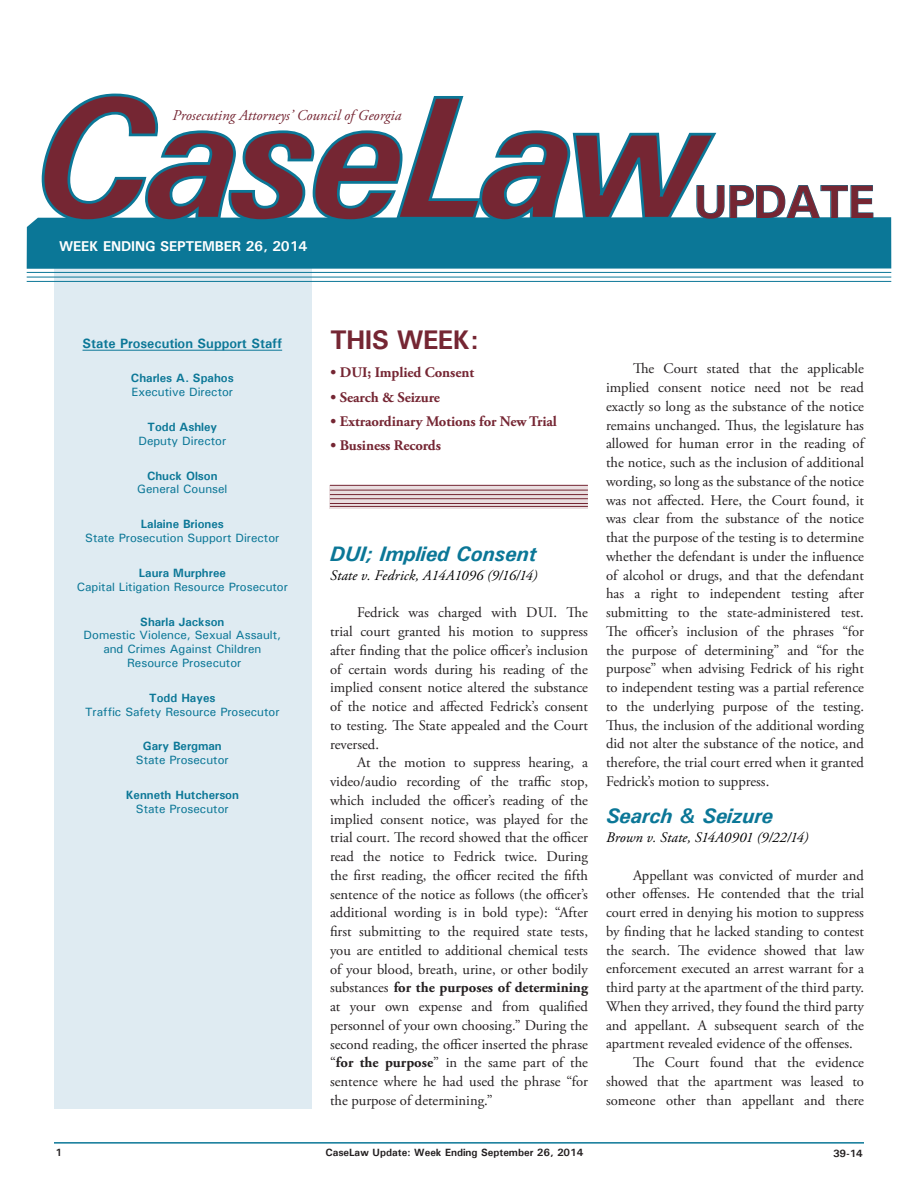
<style>
.page{position:relative;width:918px;height:1188px;background:#fff}
.page>*{position:absolute;margin:0;border:0;box-sizing:border-box;transform-origin:0 0}
.t1{font:700 47.1px "Univers";letter-spacing:-.025em;color:#752633}
.t2{font:700 27px "Univers";letter-spacing:-.025em;color:#752633}
.Subtitle{font:italic 700 21px "Univers";color:#0b7797}
.t3{font:italic 15px "Adobe Garamond Pro";color:#752633}
.t4{font:14.7px/18.8px "Adobe Garamond Pro";color:#231f20;text-align:justify}
.t5{font:700 14.7px "Adobe Garamond Pro";letter-spacing:-.005em;color:#752633}
.case_name{font:italic 14.7px "Adobe Garamond Pro";letter-spacing:.005em;color:#000}
.t6{font:700 14.25px "Univers";letter-spacing:-.01em;color:#fff}
.t7{font:700 13.5px "Univers";color:#0b7797}
.t8{font:500 12px/13.8px "Univers";color:#0b7797;text-align:center}
.t9{font:700 12px/13.8px "Univers";color:#0b7797;text-align:center}
.t10{font:700 10.5px "Univers";color:#231f20}
.s1{font-weight:700}
.s2{font-weight:500}
</style>
<div class="page">
<hr style="left:54px;top:1142px;width:810px;height:2px;background:#0b7797">
<div style="left:54px;top:228px;width:258px;height:880px;background:#dfebf2"></div>
<hr style="left:83px;top:350px;width:199px;height:1px;background:#0b7797">
<div style="left:27px;top:217px;width:864px;height:52px;background:#0b7797"></div>
<hr style="left:27px;top:272px;width:864px;height:1px;background:#0b7797">
<hr style="left:27px;top:277px;width:864px;height:1px;background:#0b7797">
<svg style="left:330px;top:486px;width:258px;height:22px;background:#e4d5d8"></svg>
<hr style="left:330px;top:485px;width:258px;height:1px;background:#752633">
<hr style="left:330px;top:498px;width:258px;height:1px;background:#752633">
<hr style="left:330px;top:503px;width:258px;height:1px;background:#752633">
<hr style="left:330px;top:506px;width:258px;height:1px;background:#752633">
<hr style="left:330px;top:490px;width:258px;height:1px;background:#752633">
<hr style="left:330px;top:494px;width:258px;height:1px;background:#752633">
<svg style="left:719px;top:185px;width:155px;height:35px"></svg>
<hr style="left:27px;top:281px;width:864px;height:1px;background:#0b7797">
<svg style="left:40px;top:93px;width:679px;height:130px"></svg>
<p class="t3" style="left:172px;top:107px;width:230px">Prosecuting Attorneys’ Council of Georgia</p>
<p class="t6" style="left:59px;top:237px;width:250px">WEEK ENDING SEPTEMBER 26, 2014</p>
<p class="t1" style="left:694px;top:172px;width:182px">UPDATE</p>
<p class="t7" style="left:83px;top:334px;width:201px">State Prosecution Support Staff</p>
<p class="t8" style="left:131px;top:371px;width:104px;text-align:left"><span class="s1">Charles A. Spahos<br></span>Executive Director</p>
<p class="t8" style="left:138px;top:420px;width:89px"><span class="s1">Todd Ashley<br></span>Deputy Director</p>
<p class="t8" style="left:137px;top:468px;width:92px"><span class="s1">Chuck Olson<br></span>General Counsel</p>
<p class="t8" style="left:85px;top:517px;width:196px"><span class="s1">Lalaine Briones<br></span>State Prosecution Support Director</p>
<p class="t8" style="left:77px;top:566px;width:213px"><span class="s1">Laura Murphree<br></span>Capital Litigation Resource Prosecutor</p>
<p class="t8" style="left:84px;top:614px;width:199px"><span class="s1">Sharla Jackson<br></span>Domestic Violence, Sexual Assault, and Crimes Against Children<br>Resource Prosecutor</p>
<p class="t8" style="left:85px;top:690px;width:196px"><span class="s1">Todd Hayes<br></span>Traffic Safety Resource Prosecutor</p>
<p class="t8" style="left:136px;top:739px;width:94px"><span class="s1">Gary Bergman<br></span>State Prosecutor</p>
<p class="t9" style="left:126px;top:788px;width:115px">Kenneth Hutcherson<br><span class="s2">State Prosecutor</span></p>
<p class="t2" style="left:330px;top:323px;width:150px">THIS WEEK:</p>
<p class="t5" style="left:330px;top:364px;width:145px">• DUI; Implied Consent</p>
<p class="t5" style="left:330px;top:388px;width:111px">• Search &amp; Seizure</p>
<p class="t5" style="left:330px;top:413px;width:228px">• Extraordinary Motions for New Trial</p>
<p class="t5" style="left:330px;top:437px;width:112px">• Business Records</p>
<p class="Subtitle" style="left:330px;top:541px;width:208px">DUI; Implied Consent</p>
<p class="case_name" style="left:330px;top:566px;width:209px">State v. Fedrick, A14A1096 (9/16/14)</p>
<p class="t4" style="left:330px;top:604px;width:260px;text-indent:27px">Fedrick was charged with DUI. The trial court granted his motion to suppress after finding that the police officer’s inclusion of certain words during his reading of the implied consent notice altered the substance of the notice and affected Fedrick’s consent to testing. The State appealed and the Court reversed.</p>
<p class="t4" style="left:330px;top:754px;width:260px;text-indent:27px">At the motion to suppress hearing, a video/audio recording of the traffic stop, which included the officer’s reading of the implied consent notice, was played for the trial court. The record showed that the officer read the notice to Fedrick twice. During the first reading, the officer recited the fifth sentence of the notice as follows (the officer’s additional wording is in bold type): “After first submitting to the required state tests, you are entitled to additional chemical tests of your blood, breath, urine, or other bodily substances <span class="s1">for the purposes of determining </span>at your own expense and from qualified personnel of your own choosing.” During the second reading, the officer inserted the phrase “<span class="s1">for the purpose</span>” in the same part of the sentence where he had used the phrase “for the purpose of determining.”</p>
<p class="t4" style="left:606px;top:360px;width:260px;text-indent:27px">The Court stated that the applicable implied consent notice need not be read exactly so long as the substance of the notice remains unchanged. Thus, the legislature has allowed for human error in the reading of the notice, such as the inclusion of additional wording, so long as the substance of the notice was not affected. Here, the Court found, it was clear from the substance of the notice that the purpose of the testing is to determine whether the defendant is under the influence of alcohol or drugs, and that the defendant has a right to independent testing after submitting to the state-administered test.<br>The officer’s inclusion of the phrases “for the purpose of determining” and “for the purpose” when advising Fedrick of his right to independent testing was a partial reference to the underlying purpose of the testing.<br>Thus, the inclusion of the additional wording did not alter the substance of the notice, and therefore, the trial court erred when it granted Fedrick’s motion to suppress.</p>
<p class="Subtitle" style="left:606px;top:803px;width:168px">Search &amp; Seizure</p>
<p class="case_name" style="left:606px;top:829px;width:204px">Brown v. State, S14A0901 (9/22/14)</p>
<p class="t4" style="left:606px;top:866px;width:260px;text-indent:27px">Appellant was convicted of murder and other offenses. He contended that the trial court erred in denying his motion to suppress by finding that he lacked standing to contest the search. The evidence showed that law enforcement executed an arrest warrant for a third party at the apartment of the third party.<br>When they arrived, they found the third party and appellant. A subsequent search of the apartment revealed evidence of the offenses.</p>
<p class="t4" style="left:606px;top:1054px;width:260px;text-indent:27px">The Court found that the evidence showed that the apartment was leased to someone other than appellant and there</p>
<p class="t10" style="left:56px;top:1146px;width:8px">1</p>
<p class="t10" style="left:326px;top:1146px;width:259px">CaseLaw Update: Week Ending September 26, 2014</p>
<p class="t10" style="left:833px;top:1147px;width:31px">39-14</p>
</div>
